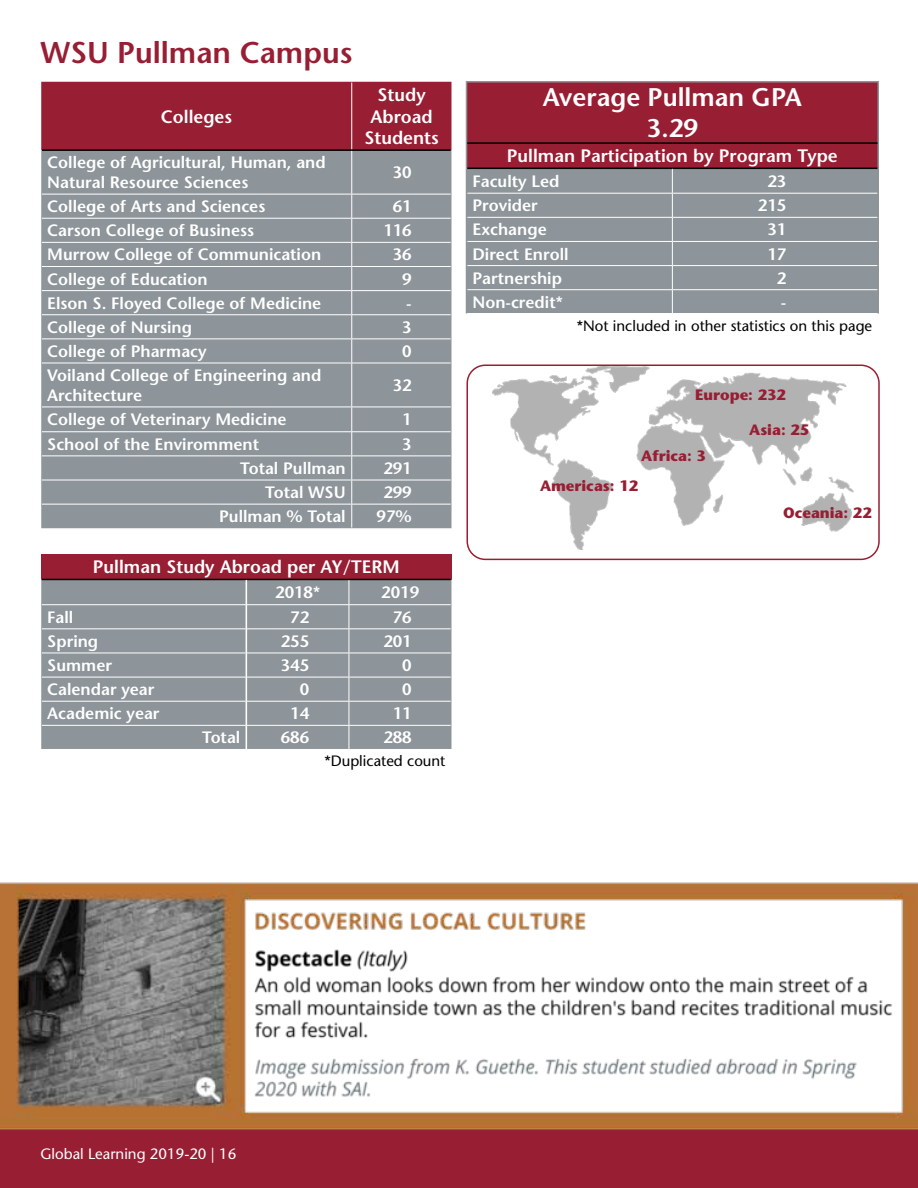
<style>
.page{position:relative;width:918px;height:1188px;background:#fff}
.page>*{position:absolute;margin:0;border:0;box-sizing:border-box;transform-origin:0 0}
.t1{font:600 30px "Stone Sans Std";color:#981e33}
.t2{font:600 25.5px/30.6px "Stone Sans Std";color:#fff;text-align:center}
.t3{font:600 18px/21.6px "Stone Sans Std";color:#fff;text-align:center}
.t4{font:600 16.5px/19.8px "Stone Sans Std";color:#fff}
.t5{font:500 15px "Stone Sans Std";color:#000}
.t6{font:700 15px "Stone Sans Std";color:#981e33}
.t7{font:500 15px "Stone Sans Std";color:#fff}
</style>
<div class="page">
<div style="left:41px;top:82px;width:411px;height:68px;background:#981e33"></div>
<div style="left:41px;top:150px;width:411px;height:378px;background:#8d959a"></div>
<hr style="left:351px;top:82px;width:1px;height:67px;background:#fff">
<hr style="left:351px;top:151px;width:1px;height:43px;background:#fff">
<hr style="left:42px;top:194px;width:310px;height:1px;background:#fff">
<hr style="left:352px;top:194px;width:99px;height:1px;background:#fff">
<hr style="left:42px;top:218px;width:310px;height:1px;background:#fff">
<hr style="left:352px;top:218px;width:99px;height:1px;background:#fff">
<hr style="left:42px;top:242px;width:310px;height:1px;background:#fff">
<hr style="left:352px;top:242px;width:99px;height:1px;background:#fff">
<hr style="left:42px;top:266px;width:310px;height:1px;background:#fff">
<hr style="left:352px;top:266px;width:99px;height:1px;background:#fff">
<hr style="left:42px;top:290px;width:310px;height:1px;background:#fff">
<hr style="left:352px;top:290px;width:99px;height:1px;background:#fff">
<hr style="left:42px;top:314px;width:310px;height:1px;background:#fff">
<hr style="left:352px;top:314px;width:99px;height:1px;background:#fff">
<hr style="left:42px;top:338px;width:310px;height:1px;background:#fff">
<hr style="left:352px;top:338px;width:99px;height:1px;background:#fff">
<svg style="left:351px;top:194px;width:1px;height:169px"></svg>
<hr style="left:42px;top:363px;width:310px;height:1px;background:#fff">
<hr style="left:352px;top:363px;width:99px;height:1px;background:#fff">
<hr style="left:351px;top:363px;width:1px;height:44px;background:#fff">
<hr style="left:42px;top:407px;width:310px;height:1px;background:#fff">
<hr style="left:352px;top:407px;width:99px;height:1px;background:#fff">
<hr style="left:42px;top:431px;width:310px;height:1px;background:#fff">
<hr style="left:352px;top:431px;width:99px;height:1px;background:#fff">
<hr style="left:42px;top:456px;width:310px;height:1px;background:#fff">
<hr style="left:352px;top:456px;width:99px;height:1px;background:#fff">
<hr style="left:42px;top:480px;width:310px;height:1px;background:#fff">
<hr style="left:352px;top:480px;width:99px;height:1px;background:#fff">
<hr style="left:42px;top:504px;width:310px;height:1px;background:#fff">
<hr style="left:352px;top:504px;width:99px;height:1px;background:#fff">
<svg style="left:351px;top:407px;width:1px;height:121px"></svg>
<hr style="left:42px;top:149px;width:310px;height:2px;background:#000">
<hr style="left:352px;top:149px;width:99px;height:2px;background:#000">
<div style="left:41px;top:554px;width:411px;height:25px;background:#981e33"></div>
<div style="left:41px;top:579px;width:411px;height:170px;background:#8d959a"></div>
<hr style="left:42px;top:579px;width:204px;height:1px;background:#000">
<hr style="left:246px;top:579px;width:103px;height:1px;background:#000">
<hr style="left:349px;top:579px;width:102px;height:1px;background:#000">
<svg style="left:246px;top:580px;width:1px;height:169px"></svg>
<hr style="left:42px;top:604px;width:204px;height:1px;background:#fff">
<hr style="left:246px;top:604px;width:103px;height:1px;background:#fff">
<hr style="left:349px;top:604px;width:102px;height:1px;background:#fff">
<hr style="left:42px;top:628px;width:204px;height:1px;background:#fff">
<hr style="left:246px;top:628px;width:103px;height:1px;background:#fff">
<hr style="left:349px;top:628px;width:102px;height:1px;background:#fff">
<hr style="left:42px;top:653px;width:204px;height:1px;background:#fff">
<hr style="left:246px;top:653px;width:103px;height:1px;background:#fff">
<hr style="left:349px;top:653px;width:102px;height:1px;background:#fff">
<hr style="left:42px;top:677px;width:204px;height:1px;background:#fff">
<hr style="left:246px;top:677px;width:103px;height:1px;background:#fff">
<hr style="left:349px;top:677px;width:102px;height:1px;background:#fff">
<hr style="left:42px;top:701px;width:204px;height:1px;background:#fff">
<hr style="left:246px;top:701px;width:103px;height:1px;background:#fff">
<hr style="left:349px;top:701px;width:102px;height:1px;background:#fff">
<hr style="left:42px;top:725px;width:204px;height:1px;background:#fff">
<hr style="left:246px;top:725px;width:103px;height:1px;background:#fff">
<hr style="left:349px;top:725px;width:102px;height:1px;background:#fff">
<svg style="left:349px;top:580px;width:1px;height:169px"></svg>
<hr style="left:466px;top:81px;width:206px;height:1px;background:#8d959a">
<hr style="left:672px;top:81px;width:207px;height:1px;background:#8d959a">
<svg style="left:466px;top:82px;width:413px;height:231px;background:#936c76"></svg>
<hr style="left:467px;top:142px;width:205px;height:2px;background:#000">
<hr style="left:672px;top:142px;width:206px;height:2px;background:#000">
<hr style="left:467px;top:168px;width:205px;height:1px;background:#000">
<hr style="left:672px;top:168px;width:206px;height:1px;background:#000">
<div style="left:0;top:1130px;width:918px;height:58px;background:#981e33"></div>
<img style="left:493px;top:367px;width:361px;height:183px">
<div style="left:466px;top:364px;width:414px;height:196px;border:2px solid #981e33;border-radius:18px"></div>
<img style="left:0;top:882px;width:918px;height:248px">
<h1 class="t1" style="left:40px;top:34px;width:314px">WSU Pullman Campus</h1>
<p class="t3" style="left:161px;top:105px;width:73px">Colleges</p>
<p class="t3" style="left:364px;top:84px;width:76px">Study<br>Abroad<br>Students</p>
<p class="t4" style="left:47px;top:153px;width:280px">College of Agricultural, Human, and<br>Natural Resource Sciences</p>
<p class="t4" style="left:393px;top:163px;width:20px">30</p>
<p class="t4" style="left:47px;top:197px;width:220px">College of Arts and Sciences</p>
<p class="t4" style="left:393px;top:197px;width:20px">61</p>
<p class="t4" style="left:47px;top:221px;width:208px">Carson College of Business</p>
<p class="t4" style="left:383px;top:221px;width:30px">116</p>
<p class="t4" style="left:47px;top:245px;width:275px">Murrow College of Communication</p>
<p class="t4" style="left:393px;top:245px;width:20px">36</p>
<p class="t4" style="left:47px;top:269px;width:162px">College of Education</p>
<p class="t4" style="left:402px;top:269px;width:11px">9</p>
<p class="t4" style="left:47px;top:293px;width:276px">Elson S. Floyed College of Medicine</p>
<p class="t4" style="left:406px;top:293px;width:7px">-</p>
<p class="t4" style="left:47px;top:317px;width:146px">College of Nursing</p>
<p class="t4" style="left:402px;top:317px;width:11px">3</p>
<p class="t4" style="left:47px;top:341px;width:161px">College of Pharmacy</p>
<p class="t4" style="left:402px;top:341px;width:11px">0</p>
<p class="t4" style="left:47px;top:365px;width:276px">Voiland College of Engineering and<br>Architecture</p>
<p class="t4" style="left:393px;top:375px;width:20px">32</p>
<p class="t4" style="left:47px;top:409px;width:241px">College of Veterinary Medicine</p>
<p class="t4" style="left:402px;top:410px;width:11px">1</p>
<p class="t4" style="left:47px;top:434px;width:213px">School of the Enviromment</p>
<p class="t4" style="left:402px;top:434px;width:11px">3</p>
<p class="t4" style="left:240px;top:458px;width:107px">Total Pullman</p>
<p class="t4" style="left:383px;top:458px;width:30px">291</p>
<p class="t4" style="left:265px;top:482px;width:82px">Total WSU</p>
<p class="t4" style="left:383px;top:482px;width:30px">299</p>
<p class="t4" style="left:219px;top:507px;width:128px">Pullman % Total</p>
<p class="t4" style="left:377px;top:507px;width:37px">97%</p>
<p class="t3" style="left:93px;top:556px;width:308px">Pullman Study Abroad per AY/TERM</p>
<p class="t4" style="left:275px;top:582px;width:46px">2018*</p>
<p class="t4" style="left:381px;top:582px;width:39px">2019</p>
<p class="t4" style="left:47px;top:607px;width:28px">Fall</p>
<p class="t4" style="left:290px;top:607px;width:20px">72</p>
<p class="t4" style="left:393px;top:607px;width:20px">76</p>
<p class="t4" style="left:47px;top:631px;width:53px">Spring</p>
<p class="t4" style="left:281px;top:631px;width:30px">255</p>
<p class="t4" style="left:383px;top:631px;width:30px">201</p>
<p class="t4" style="left:47px;top:655px;width:66px">Summer</p>
<p class="t4" style="left:281px;top:655px;width:30px">345</p>
<p class="t4" style="left:402px;top:655px;width:11px">0</p>
<p class="t4" style="left:47px;top:680px;width:109px">Calendar year</p>
<p class="t4" style="left:300px;top:680px;width:11px">0</p>
<p class="t4" style="left:402px;top:680px;width:11px">0</p>
<p class="t4" style="left:47px;top:704px;width:114px">Academic year</p>
<p class="t4" style="left:290px;top:704px;width:20px">14</p>
<p class="t4" style="left:393px;top:704px;width:20px">11</p>
<p class="t4" style="left:202px;top:728px;width:40px">Total</p>
<p class="t4" style="left:281px;top:728px;width:30px">686</p>
<p class="t4" style="left:383px;top:728px;width:30px">288</p>
<p class="t5" style="left:324px;top:752px;width:123px">*Duplicated count</p>
<h2 class="t2" style="left:543px;top:82px;width:260px">Average Pullman GPA<br>3.29</h2>
<p class="t3" style="left:507px;top:145px;width:332px">Pullman Participation by Program Type</p>
<p class="t4" style="left:472px;top:172px;width:88px">Faculty Led</p>
<p class="t4" style="left:767px;top:172px;width:20px">23</p>
<p class="t4" style="left:472px;top:196px;width:67px">Provider</p>
<p class="t4" style="left:758px;top:196px;width:30px">215</p>
<p class="t4" style="left:472px;top:220px;width:76px">Exchange</p>
<p class="t4" style="left:767px;top:220px;width:20px">31</p>
<p class="t4" style="left:472px;top:244px;width:98px">Direct Enroll</p>
<p class="t4" style="left:767px;top:244px;width:20px">17</p>
<p class="t4" style="left:472px;top:268px;width:91px">Partnership</p>
<p class="t4" style="left:777px;top:268px;width:11px">2</p>
<p class="t4" style="left:472px;top:292px;width:92px">Non-credit*</p>
<p class="t4" style="left:781px;top:292px;width:7px">-</p>
<p class="t5" style="left:577px;top:317px;width:297px">*Not included in other statistics on this page</p>
<p class="t6" style="left:695px;top:386px;width:92px">Europe: 232</p>
<p class="t6" style="left:749px;top:421px;width:62px">Asia: 25</p>
<p class="t6" style="left:641px;top:446px;width:66px">Africa: 3</p>
<p class="t6" style="left:540px;top:477px;width:100px">Americas: 12</p>
<p class="t6" style="left:783px;top:504px;width:90px">Oceania: 22</p>
<p class="t7" style="left:40px;top:1144px;width:197px">Global Learning 2019-20 | 16</p>
</div>
